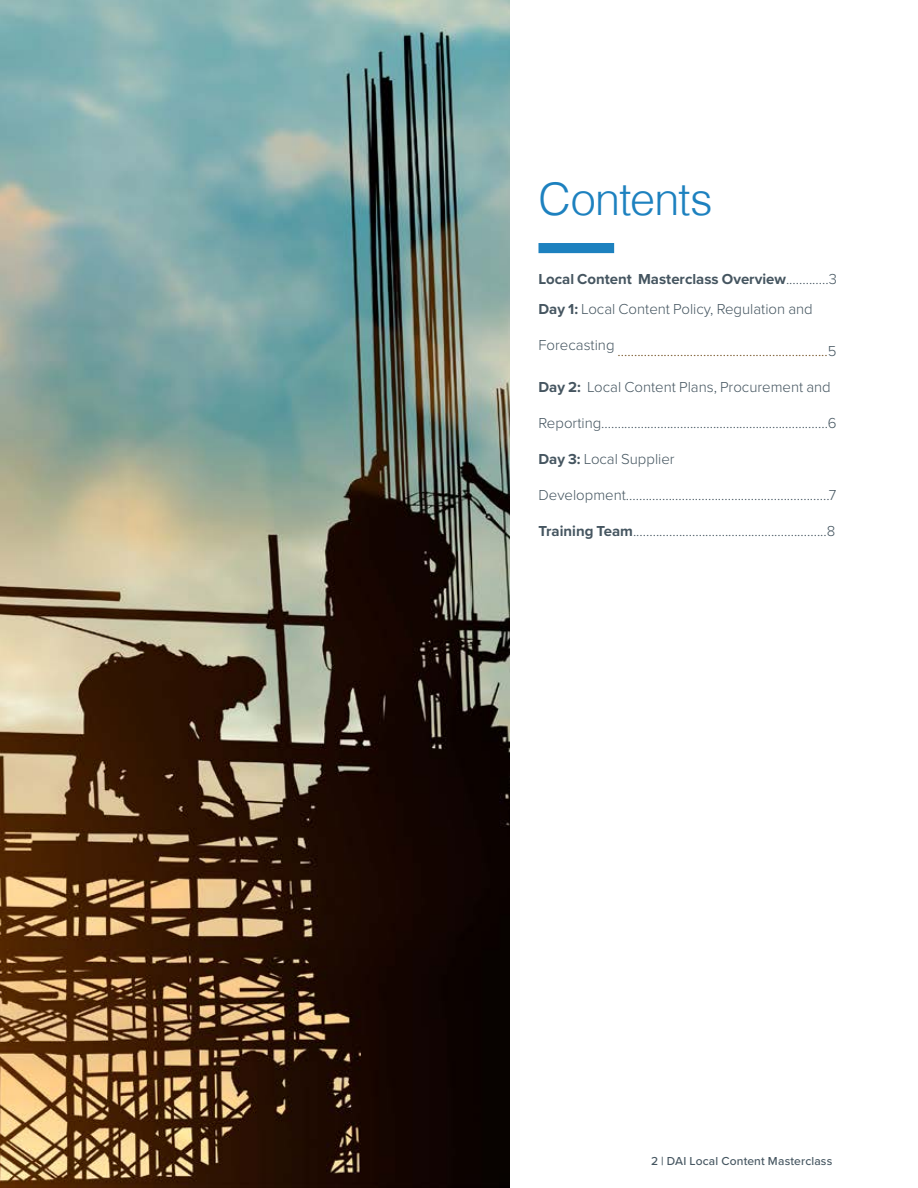
<style>
.page{position:relative;width:918px;height:1188px;background:#fff}
.page>*{position:absolute;margin:0;border:0;box-sizing:border-box;transform-origin:0 0}
.t1{font:300 45px "Helvetica";letter-spacing:-.02em;color:#1d81bf}
.t2{font:300 15px/30px "Proxima Nova";color:#455560}
.t3{font:300 15px "Proxima Nova";color:#6f4c1d}
.t4{font:500 12px "Proxima Nova";letter-spacing:.015em;color:#455560}
.s1{font-weight:700}
.s2{color:#455560}
</style>
<div class="page">
<div style="left:538px;top:243px;width:76px;height:10px;background:#1d81bf"></div>
<img style="left:0;top:0;width:510px;height:1188px">
<h1 class="t1" style="left:538px;top:161px;width:176px">Contents</h1>
<p class="t2" style="left:538px;top:263px;width:300px"><span class="s1">Local Content Masterclass Overview</span>.............3<br><span class="s1">Day 1:</span> Local Content Policy, Regulation and</p>
<p class="t3" style="left:538px;top:340px;width:300px"><sup>Forecasting</sup> ................................................................<span class="s2">5</span></p>
<p class="t2" style="left:538px;top:371px;width:294px"><span class="s1">Day 2:</span> Local Content Plans, Procurement and</p>
<p class="t2" style="left:538px;top:407px;width:300px">Reporting.....................................................................6</p>
<p class="t2" style="left:538px;top:443px;width:138px"><span class="s1">Day 3:</span> Local Supplier</p>
<p class="t2" style="left:538px;top:479px;width:299px">Development..............................................................7</p>
<p class="t2" style="left:538px;top:515px;width:298px"><span class="s1">Training Team</span>...........................................................8</p>
<p class="t4" style="left:651px;top:1152px;width:183px">2 | DAI Local Content Masterclass</p>
</div>
